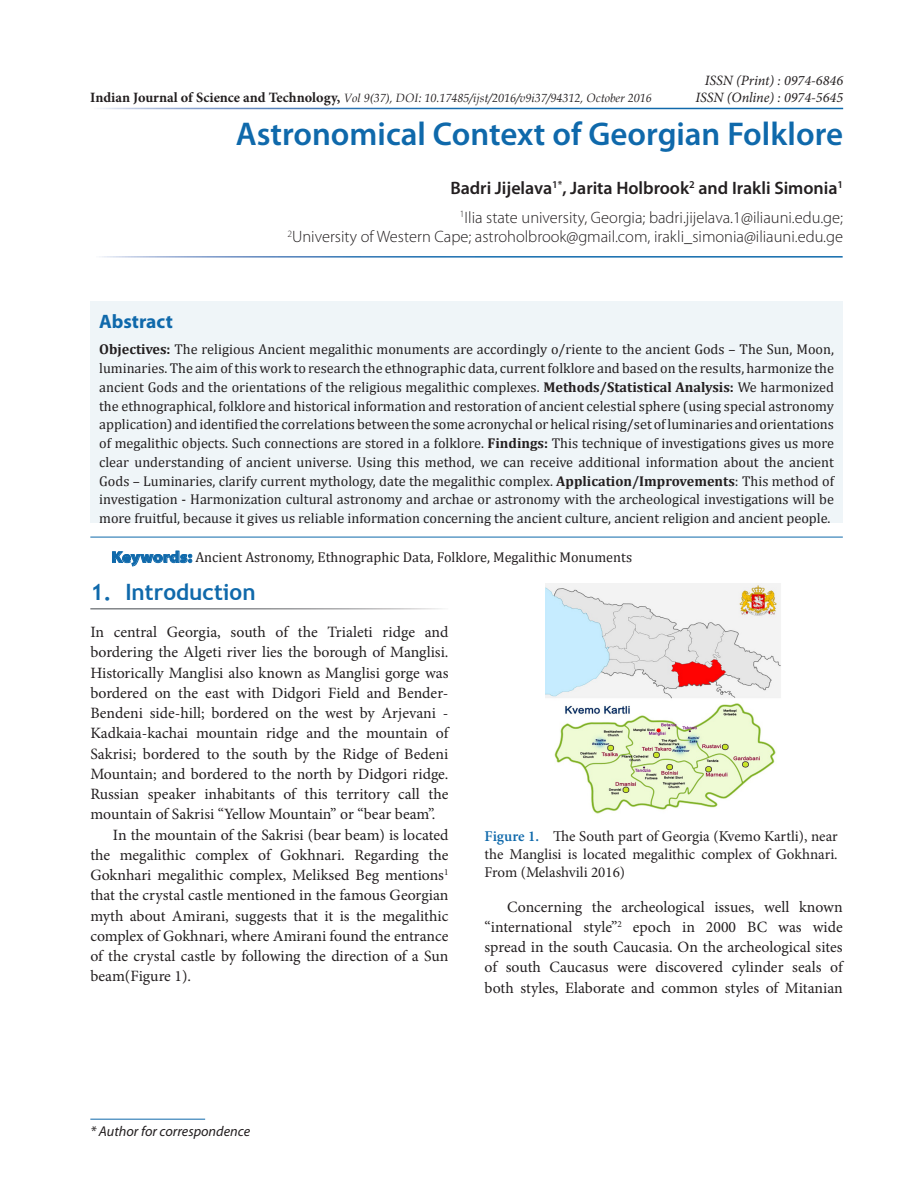
<style>
.page{position:relative;width:918px;height:1188px;background:#fff}
.page>*{position:absolute;margin:0;border:0;box-sizing:border-box;transform-origin:0 0}
.Heading{font:600 33px "Myriad Pro";color:#0f69ab}
.Body_Head{font:700 22.5px "Trebuchet MS";color:#0f69ab}
.Abstract_Header{font:700 19.5px "Myriad Pro";color:#0f69ab}
.Authors{font:600 18px "Myriad Pro";color:#231f20}
.Author_Affiliations{font:300 16.5px/19.8px "Myriad Pro";color:#231f20;text-align:right}
.Body_Text{font:15.75px/20.2px "Minion Pro";color:#231f20;text-align:justify}
.Body_Text_Ind_F{font:15.75px/20.2px "Minion Pro";color:#231f20;text-align:justify}
.Body_Text_Ind_L{font:15.75px/20.2px "Minion Pro";color:#231f20;text-align:justify}
.t1{font:15px/18px "Minion Pro";color:#231f20;text-align:justify}
.Abstract_Body{font:14.25px/18.8px "Cambria";color:#231f20;text-align:justify}
.KeywordText{font:14.25px "Cambria";color:#231f20}
.t2{font:italic 14.25px/17.1px "Minion Pro";color:#231f20;text-align:right}
.t3{font:italic 14.25px "Myriad Pro";color:#231f20}
.t4{font:italic 12px "Book Antiqua";color:#231f20}
.s1{font-family:"Minion Pro";font-weight:700;font-style:normal;font-size:14.25px}
.s2{font-weight:700}
.s3{font-family:"Myriad Pro";font-weight:900;font-stretch:semi-expanded;font-size:15.75px;color:#0f69ab}
.s4{font-weight:600;color:#0f69ab}
</style>
<div class="page">
<hr style="left:90px;top:1119px;width:115px;height:1px;background:#0f69ab">
<img style="left:545px;top:584px;width:236px;height:230px">
<div style="left:90px;top:302px;width:753px;height:221px;background:#eff5f8"></div>
<hr style="left:90px;top:537px;width:753px;height:1px;background:#0f69ab">
<svg style="left:112px;top:551px;width:80px;height:15px"></svg>
<p class="t4" style="left:90px;top:89px;width:563px"><span class="s1">Indian Journal of Science and Technology,</span> Vol 9(37), DOI: 10.17485/ijst/2016/v9i37/94312, October 2016</p>
<p class="t2" style="left:695px;top:71px;width:149px">ISSN (Print) : 0974-6846<br>ISSN (Online) : 0974-5645</p>
<p class="Heading" style="left:236px;top:113px;width:609px">Astronomical Context of Georgian Folklore</p>
<p class="Authors" style="left:450px;top:177px;width:394px">Badri Jijelava<sup>1*</sup>, Jarita Holbrook<sup>2</sup> and Irakli Simonia<sup>1</sup></p>
<p class="Author_Affiliations" style="left:287px;top:208px;width:557px"><sup>1</sup>Ilia state university, Georgia; badri.jijelava.1@iliauni.edu.ge;<br><sup>2</sup>University of Western Cape; astroholbrook@gmail.com, irakli_simonia@iliauni.edu.ge</p>
<p class="Abstract_Header" style="left:99px;top:311px;width:75px">Abstract</p>
<p class="Abstract_Body" style="left:99px;top:340px;width:736px"><span class="s2">Objectives:</span> The religious Ancient megalithic monuments are accordingly o/riente to the ancient Gods – The Sun, Moon, luminaries. The aim of this work to research the ethnographic data, current folklore and based on the results, harmonize the ancient Gods and the orientations of the religious megalithic complexes. <span class="s2">Methods/Statistical Analysis:</span> We harmonized the ethnographical, folklore and historical information and restoration of ancient celestial sphere (using special astronomy application) and identified the correlations between the some acronychal or helical rising/set of luminaries and orientations of megalithic objects. Such connections are stored in a folklore. <span class="s2">Findings:</span> This technique of investigations gives us more clear understanding of ancient universe. Using this method, we can receive additional information about the ancient Gods – Luminaries, clarify current mythology, date the megalithic complex. <span class="s2">Application/Improvements</span>: This method of investigation - Harmonization cultural astronomy and archae or astronomy with the archeological investigations will be more fruitful, because it gives us reliable information concerning the ancient culture, ancient religion and ancient people.</p>
<p class="KeywordText" style="left:112px;top:549px;width:522px"><span class="s3">Keywords:</span> Ancient Astronomy, Ethnographic Data, Folklore, Megalithic Monuments</p>
<p class="Body_Head" style="left:90px;top:578px;width:167px">1. Introduction</p>
<p class="Body_Text" style="left:90px;top:622px;width:360px">In central Georgia, south of the Trialeti ridge and bordering the Algeti river lies the borough of Manglisi.<br>Historically Manglisi also known as Manglisi gorge was bordered on the east with Didgori Field and Bender-Bendeni side-hill; bordered on the west by Arjevani - Kadkaia-kachai mountain ridge and the mountain of Sakrisi; bordered to the south by the Ridge of Bedeni Mountain; and bordered to the north by Didgori ridge.<br>Russian speaker inhabitants of this territory call the mountain of Sakrisi “Yellow Mountain” or “bear beam”.</p>
<p class="Body_Text_Ind_F" style="left:90px;top:825px;width:360px;text-indent:23px">In the mountain of the Sakrisi (bear beam) is located the megalithic complex of Gokhnari. Regarding the Goknhari megalithic complex, Meliksed Beg mentions<sup>1 </sup>that the crystal castle mentioned in the famous Georgian myth about Amirani, suggests that it is the megalithic complex of Gokhnari, where Amirani found the entrance of the crystal castle by following the direction of a Sun beam(Figure 1).</p>
<p class="t1" style="left:485px;top:828px;width:355px"><span class="s4">Figure 1.</span> The South part of Georgia (Kvemo Kartli), near the Manglisi is located megalithic complex of Gokhnari.<br>From (Melashvili 2016)</p>
<p class="Body_Text_Ind_L" style="left:485px;top:897px;width:360px;text-indent:23px">Concerning the archeological issues, well known “international style”<sup>2</sup> epoch in 2000 BC was wide spread in the south Caucasia. On the archeological sites of south Caucasus were discovered cylinder seals of both styles, Elaborate and common styles of Mitanian</p>
<p class="t3" style="left:90px;top:1124px;width:161px">* Author for correspondence</p>
</div>
